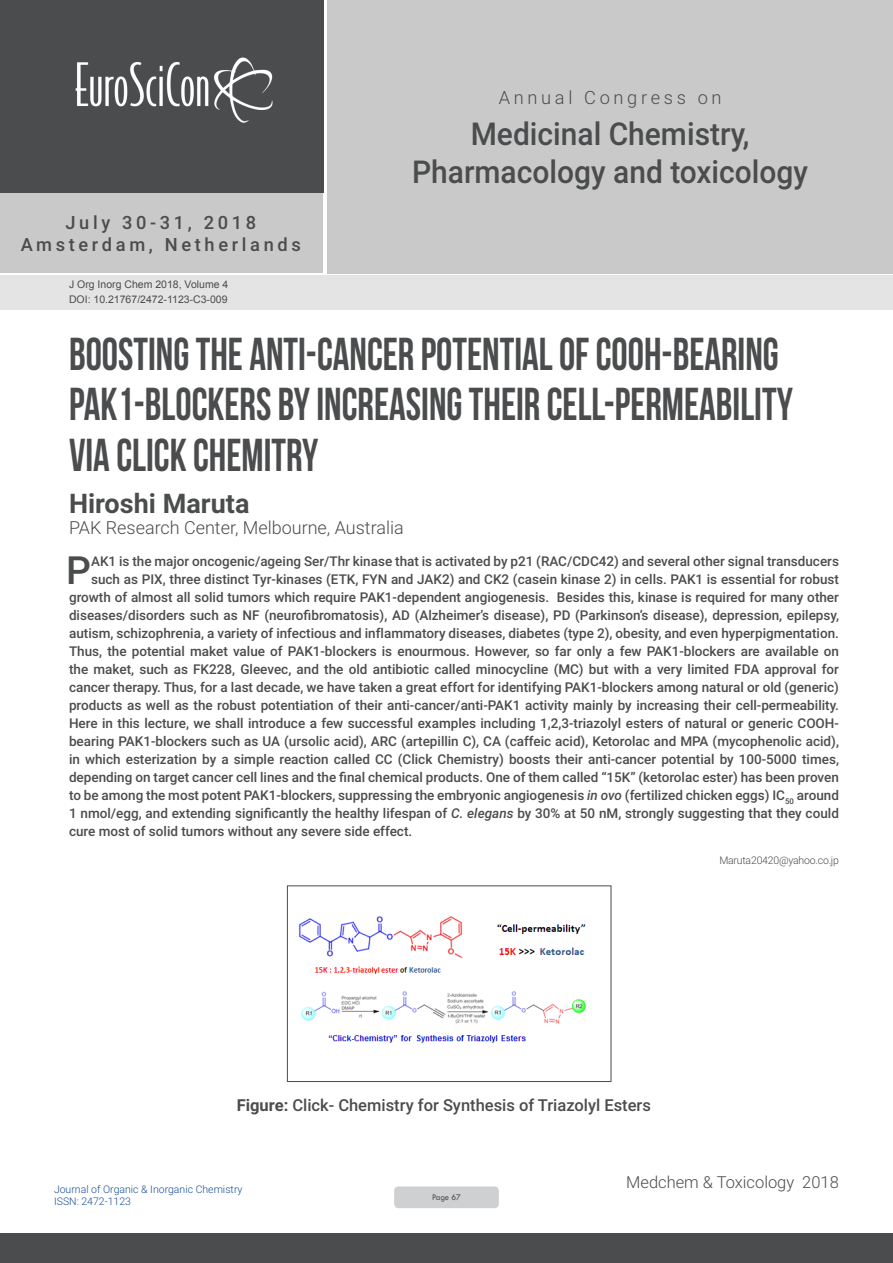
<style>
.page{position:relative;width:893px;height:1263px;background:#fff}
.page>*{position:absolute;margin:0;border:0;box-sizing:border-box;transform-origin:0 0}
.t1{font:46.05px/50.7px "Bebas Neue";color:#4b4c4d;scale:.89 1}
.Abstract{font:500 38.85px "Roboto";color:#4b4c4d}
.t2{font:500 31.5px/37.8px "Roboto";color:#4b4c4d;text-align:center;scale:.95 1}
.t3{font:700 27px "Roboto";color:#4b4c4d}
.t4{font:500 18.3px/21.9px "Roboto";letter-spacing:.2em;color:#4b4c4d;text-align:center}
.t5{font:300 18.3px "Roboto";letter-spacing:.2em;color:#4b4c4d}
.t6{font:300 18px "Roboto";color:#4b4c4d}
.t7{font:500 16.5px "Roboto";color:#4b4c4d}
.t8{font:300 16.5px "Roboto";color:#4b4c4d}
.Abstract-2{font:500 13.5px "Roboto";color:#4b4c4d}
.t9{font:10.5px "Arial";color:#4b4c4d}
.t10{font:300 10.5px/12.6px "Roboto";color:#194f97}
.Biography{font:300 10.5px "Roboto";letter-spacing:-.02em;color:#4b4c4d}
.t11{font:9px "Tw Cen";letter-spacing:-.02em;color:#4b4c4d;scale:.95 1}
.s1{font-style:italic}
.s2{font-weight:700}
</style>
<div class="page">
<div style="left:0;top:0;width:323px;height:193px;background:#4b4c4d"></div>
<div style="left:0;top:193px;width:322px;height:80px;background:#c9c9c9"></div>
<div style="left:327px;top:0;width:566px;height:273px;background:#c9c9c9"></div>
<img style="left:75px;top:57px;width:198px;height:66px">
<div style="left:0;top:1233px;width:893px;height:30px;background:#4b4c4d"></div>
<div style="left:1px;top:275px;width:892px;height:35px;background:#e4e4e4"></div>
<div style="left:394px;top:1186px;width:105px;height:22px;background:#cfd0d2;border-radius:4px"></div>
<img style="left:298px;top:916px;width:289px;height:127px">
<div style="left:287px;top:885px;width:324px;height:197px;border:1px solid #4b4c4d"></div>
<h3 class="t4" style="left:21px;top:211px;width:282px">July 30-31, 2018<br>Amsterdam, Netherlands</h3>
<p class="t9" style="left:69px;top:278px;width:161px">J Org Inorg Chem 2018, Volume 4</p>
<p class="t9" style="left:69px;top:292px;width:160px">DOI: 10.21767/2472-1123-C3-009</p>
<h3 class="t5" style="left:499px;top:85px;width:224px">Annual Congress on</h3>
<h3 class="t2" style="left:412px;top:113px;width:418px">Medicinal Chemistry,<br>Pharmacology and toxicology</h3>
<p class="t1" style="left:69px;top:328px;width:815px">BOOSTING THE ANTI-CANCER POTENTIAL OF COOH-BEARING<br>PAK1-BLOCKERS BY INCREASING THEIR CELL-PERMEABILITY<br>VIA CLICK CHEMITRY</p>
<p class="t3" style="left:69px;top:484px;width:182px">Hiroshi Maruta</p>
<p class="t6" style="left:69px;top:515px;width:336px">PAK Research Center, Melbourne, Australia</p>
<p class="Abstract" style="left:66px;top:543px;width:26px">P</p>
<p class="Abstract-2" style="left:91px;top:551px;width:749px">AK1 is the major oncogenic/ageing Ser/Thr kinase that is activated by p21 (RAC/CDC42) and several other signal transducers</p>
<p class="Abstract-2" style="left:91px;top:569px;width:749px">such as PIX, three distinct Tyr-kinases (ETK, FYN and JAK2) and CK2 (casein kinase 2) in cells. PAK1 is essential for robust</p>
<p class="Abstract-2" style="left:69px;top:587px;width:771px">growth of almost all solid tumors which require PAK1-dependent angiogenesis. Besides this, kinase is required for many other</p>
<p class="Abstract-2" style="left:69px;top:605px;width:771px">diseases/disorders such as NF (neurofibromatosis), AD (Alzheimer’s disease), PD (Parkinson’s disease), depression, epilepsy,</p>
<p class="Abstract-2" style="left:69px;top:623px;width:771px">autism, schizophrenia, a variety of infectious and inflammatory diseases, diabetes (type 2), obesity, and even hyperpigmentation.</p>
<p class="Abstract-2" style="left:69px;top:641px;width:771px">Thus, the potential maket value of PAK1-blockers is enourmous. However, so far only a few PAK1-blockers are available on</p>
<p class="Abstract-2" style="left:69px;top:659px;width:771px">the maket, such as FK228, Gleevec, and the old antibiotic called minocycline (MC) but with a very limited FDA approval for</p>
<p class="Abstract-2" style="left:69px;top:677px;width:771px">cancer therapy. Thus, for a last decade, we have taken a great effort for identifying PAK1-blockers among natural or old (generic)</p>
<p class="Abstract-2" style="left:69px;top:695px;width:771px">products as well as the robust potentiation of their anti-cancer/anti-PAK1 activity mainly by increasing their cell-permeability.</p>
<p class="Abstract-2" style="left:69px;top:713px;width:771px">Here in this lecture, we shall introduce a few successful examples including 1,2,3-triazolyl esters of natural or generic COOH-</p>
<p class="Abstract-2" style="left:69px;top:731px;width:771px">bearing PAK1-blockers such as UA (ursolic acid), ARC (artepillin C), CA (caffeic acid), Ketorolac and MPA (mycophenolic acid),</p>
<p class="Abstract-2" style="left:69px;top:749px;width:771px">in which esterization by a simple reaction called CC (Click Chemistry) boosts their anti-cancer potential by 100-5000 times,</p>
<p class="Abstract-2" style="left:69px;top:767px;width:771px">depending on target cancer cell lines and the final chemical products. One of them called “15K” (ketorolac ester) has been proven</p>
<p class="Abstract-2" style="left:69px;top:785px;width:771px">to be among the most potent PAK1-blockers, suppressing the embryonic angiogenesis <span class="s1">in ovo</span> (fertilized chicken eggs) IC<sub>50</sub> around</p>
<p class="Abstract-2" style="left:69px;top:803px;width:771px">1 nmol/egg, and extending significantly the healthy lifespan of <span class="s1">C. elegans</span> by 30% at 50 nM, strongly suggesting that they could</p>
<p class="Abstract-2" style="left:69px;top:821px;width:345px">cure most of solid tumors without any severe side effect.</p>
<p class="Biography" style="left:719px;top:853px;width:121px">Maruta20420@yahoo.co.jp</p>
<p class="t7" style="left:237px;top:1093px;width:416px"><span class="s2">Figure:</span> Click- Chemistry for Synthesis of Triazolyl Esters</p>
<p class="t10" style="left:54px;top:1182px;width:190px">Journal of Organic &amp; Inorganic Chemistry<br>ISSN: 2472-1123</p>
<p class="t11" style="left:432px;top:1192px;width:32px">Page 67</p>
<p class="t8" style="left:626px;top:1170px;width:214px">Medchem &amp; Toxicology 2018</p>
</div>
